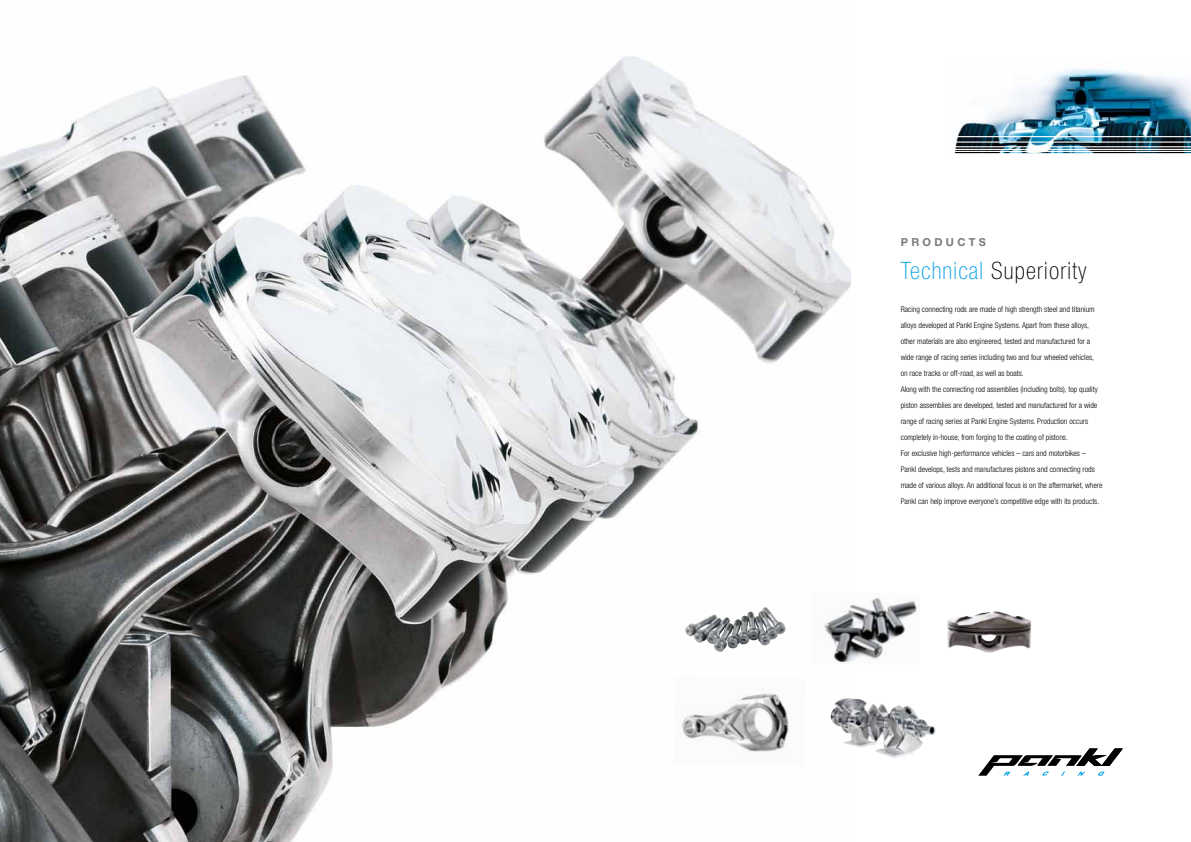
<style>
.page{position:relative;width:1191px;height:842px;background:#fff}
.page>*{position:absolute;margin:0;border:0;box-sizing:border-box;transform-origin:0 0}
.t1{font:100 condensed 24px "Helvetica Neue LT Pro";letter-spacing:.05em;color:#000}
.t2{font:700 11px "Helvetica Neue LT Pro";color:#7b7b7b}
.t3{font:300 condensed 8px/16px "Helvetica Neue LT Pro";color:#000}
.s1{color:#009fe3}
</style>
<div class="page">
<img style="left:947px;top:611px;width:84px;height:42px">
<img style="left:850px;top:598px;width:67px;height:64px">
<img style="left:954px;top:68px;width:237px;height:85px">
<hr style="left:869px;top:146px;width:322px;height:1px;background:#fff">
<hr style="left:869px;top:151px;width:322px;height:1px;background:#fff">
<hr style="left:869px;top:136px;width:322px;height:1px;background:#fff">
<hr style="left:869px;top:141px;width:322px;height:2px;background:#fff">
<hr style="left:869px;top:149px;width:322px;height:1px;background:#fff">
<img style="left:0;top:56px;width:850px;height:786px">
<img style="left:685px;top:607px;width:101px;height:45px">
<img style="left:830px;top:698px;width:105px;height:60px">
<svg style="left:978px;top:748px;width:145px;height:28px"></svg>
<h2 class="t2" style="left:900px;top:235px;width:21px">P RO</h2>
<h2 class="t2" style="left:934px;top:235px;width:53px">DUC TS</h2>
<h1 class="t1" style="left:900px;top:257px;width:187px"><span class="s1">Technical</span> Superiority</h1>
<p class="t3" style="left:900px;top:301px;width:203px">Racing connecting rods are made of high strength steel and titanium alloys developed at Pankl Engine Systems. Apart from these alloys, other materials are also engineered, tested and manufactured for a wide range of racing series including two and four wheeled vehicles, on race tracks or off-road, as well as boats.<br>Along with the connecting rod assemblies (including bolts), top quality piston assemblies are developed, tested and manufactured for a wide range of racing series at Pankl Engine Systems. Production occurs completely in-house, from forging to the coating of pistons.<br>For exclusive high-performance vehicles – cars and motorbikes – Pankl develops, tests and manufactures pistons and connecting rods made of various alloys. An additional focus is on the aftermarket, where Pankl can help improve everyone’s competitive edge with its products.</p>
</div>
